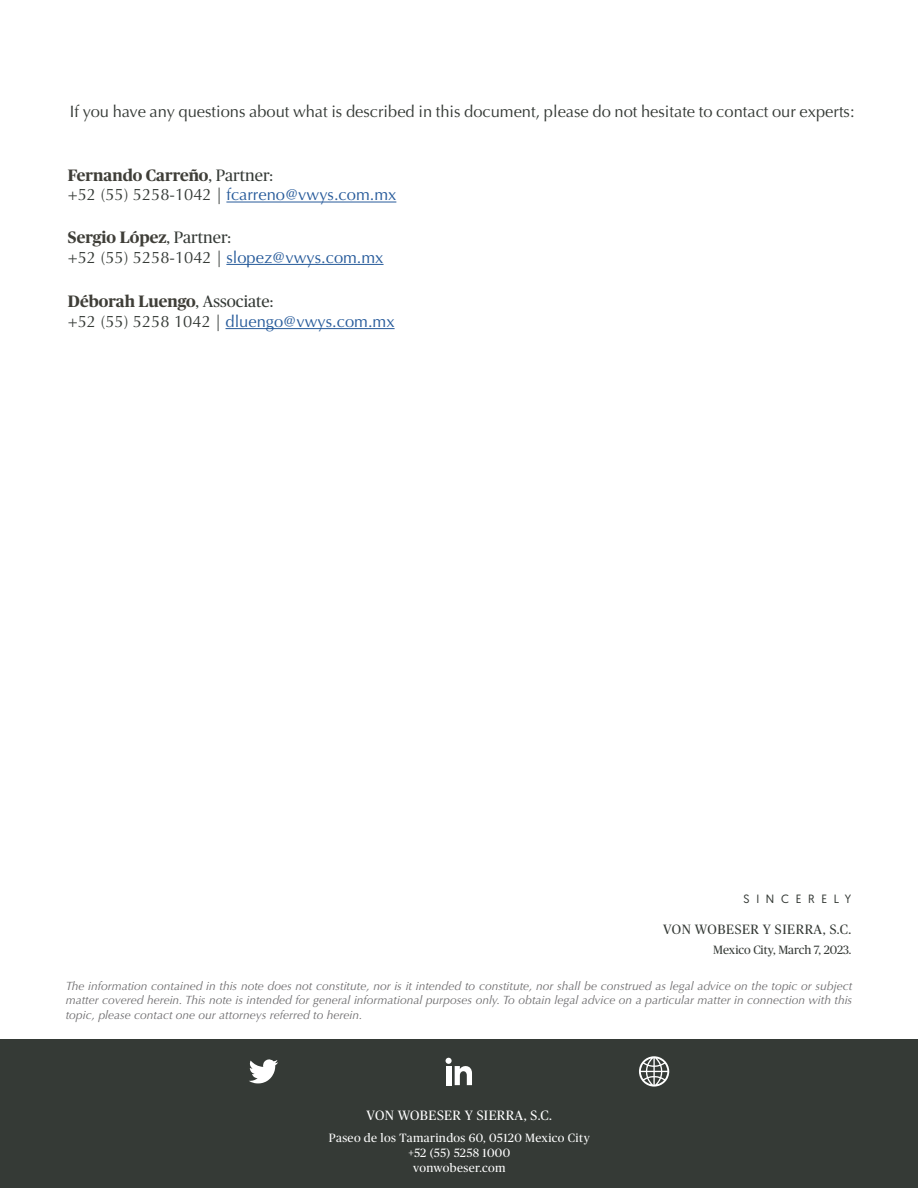
<style>
.page{position:relative;width:918px;height:1188px;background:#fff}
.page>*{position:absolute;margin:0;border:0;box-sizing:border-box;transform-origin:0 0}
.t1{font:16.5px "Optima";color:#275b9b}
.t2{font:16.5px "Optima";color:#353a36}
.t3{font:700 16.5px "Publico";color:#3f3e38}
.t4{font:13.5px "Publico";letter-spacing:.03em;color:#fff}
.t5{font:13.5px "Publico";letter-spacing:.045em;color:#353a36}
.t6{font:italic 12px/14.4px "Optima";color:#6f6e70;text-align:justify}
.t7{font:12px/15px "Publico";letter-spacing:.03em;color:#fff;text-align:center}
.t8{font:12px "Publico";color:#353a36}
.t9{font:12px "Geomanist";letter-spacing:.56em;color:#353a36}
.s1{font-weight:400;color:#353a36}
.s2{color:#353a36}
</style>
<div class="page">
<hr style="left:226px;top:202px;width:170px;height:1px;background:#275b9b">
<hr style="left:226px;top:264px;width:158px;height:1px;background:#275b9b">
<hr style="left:226px;top:328px;width:169px;height:1px;background:#275b9b">
<div style="left:0;top:1040px;width:918px;height:148px;background:#353a36"></div>
<svg style="left:249px;top:1059px;width:29px;height:24px"></svg>
<svg style="left:446px;top:1058px;width:26px;height:27px"></svg>
<svg style="left:639px;top:1056px;width:30px;height:31px"></svg>
<h1 class="t2" style="left:70px;top:102px;width:786px">If you have any questions about what is described in this document, please do not hesitate to contact our experts:</h1>
<h1 class="t3" style="left:68px;top:166px;width:207px">Fernando Carreño<span class="s1">, Partner:</span></h1>
<h1 class="t1" style="left:68px;top:185px;width:330px"><span class="s2">+52 (55) 5258-1042 |</span> fcarreno@vwys.com.mx</h1>
<h1 class="t3" style="left:68px;top:228px;width:165px">Sergio López<span class="s1">, Partner:</span></h1>
<h1 class="t1" style="left:68px;top:248px;width:317px"><span class="s2">+52 (55) 5258-1042 |</span> slopez@vwys.com.mx</h1>
<h1 class="t3" style="left:68px;top:292px;width:207px">Déborah Luengo<span class="s1">, Associate:</span></h1>
<h1 class="t1" style="left:68px;top:312px;width:328px"><span class="s2">+52 (55) 5258 1042 |</span> dluengo@vwys.com.mx</h1>
<p class="t9" style="left:744px;top:891px;width:109px">SINCERELY</p>
<p class="t5" style="left:663px;top:921px;width:190px">VON WOBESER Y SIERRA, S.C.</p>
<p class="t8" style="left:713px;top:944px;width:140px">Mexico City, March 7, 2023.</p>
<p class="t6" style="left:66px;top:979px;width:788px">The information contained in this note does not constitute, nor is it intended to constitute, nor shall be construed as legal advice on the topic or subject matter covered herein. This note is intended for general informational purposes only. To obtain legal advice on a particular matter in connection with this topic, please contact one our attorneys referred to herein.</p>
<p class="t4" style="left:367px;top:1108px;width:187px">VON WOBESER Y SIERRA, S.C.</p>
<p class="t7" style="left:329px;top:1130px;width:262px">Paseo de los Tamarindos 60, 05120 Mexico City +52 (55) 5258 1000<br>vonwobeser.com</p>
</div>
